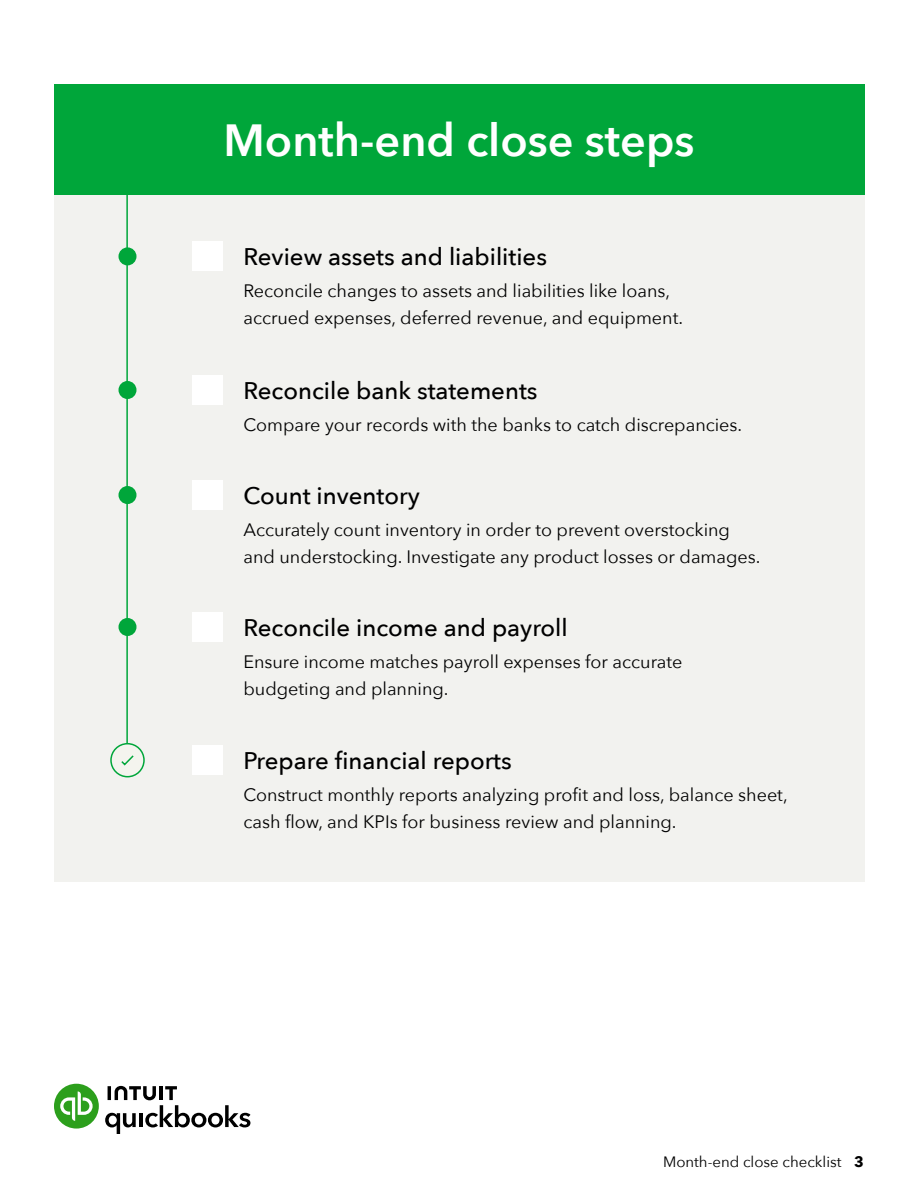
<style>
.page{position:relative;width:918px;height:1188px;background:#fff}
.page>*{position:absolute;margin:0;border:0;box-sizing:border-box;transform-origin:0 0}
.t1{font:600 45px "Avenir Next";color:#fff}
.t2{font:500 24px "Avenir Next";color:#000}
.t3{font:18px/27px "Avenir Next";color:#000}
.t4{font:15px "Avenir Next";color:#000}
.s1{font-weight:700}
</style>
<div class="page">
<div style="left:54px;top:195px;width:810px;height:687px;background:#f2f2ef"></div>
<div style="left:54px;top:1084px;width:45px;height:45px;background:#2c9f1c;border-radius:50%"></div>
<svg style="left:60px;top:1091px;width:33px;height:30px"></svg>
<svg style="left:105px;top:1086px;width:145px;height:48px"></svg>
<div style="left:54px;top:84px;width:810px;height:111px;background:#00a63a"></div>
<hr style="left:126px;top:195px;width:2px;height:565px;background:#00a63a">
<div style="left:119px;top:247px;width:18px;height:18px;background:#00a63a;border-radius:50%"></div>
<div style="left:119px;top:381px;width:18px;height:18px;background:#00a63a;border-radius:50%"></div>
<div style="left:119px;top:486px;width:18px;height:18px;background:#00a63a;border-radius:50%"></div>
<div style="left:119px;top:618px;width:18px;height:18px;background:#00a63a;border-radius:50%"></div>
<div style="left:111px;top:744px;width:33px;height:33px;background:#f4f4ee;border-radius:50%"></div>
<div style="left:110px;top:743px;width:35px;height:34px;border:2px solid #00a63a;border-radius:50%"></div>
<svg style="left:121px;top:755px;width:13px;height:11px"></svg>
<div style="left:192px;top:241px;width:30px;height:30px;background:#fff"></div>
<div style="left:192px;top:375px;width:30px;height:30px;background:#fff"></div>
<div style="left:192px;top:480px;width:30px;height:30px;background:#fff"></div>
<div style="left:192px;top:612px;width:30px;height:30px;background:#fff"></div>
<div style="left:192px;top:745px;width:30px;height:30px;background:#fff"></div>
<h1 class="t1" style="left:224px;top:122px;width:472px">Month-end close steps</h1>
<h2 class="t2" style="left:243px;top:247px;width:305px">Review assets and liabilities</h2>
<p class="t3" style="left:243px;top:279px;width:441px">Reconcile changes to assets and liabilities like loans, accrued expenses, deferred revenue, and equipment.</p>
<h2 class="t2" style="left:243px;top:381px;width:296px">Reconcile bank statements</h2>
<p class="t3" style="left:243px;top:412px;width:500px">Compare your records with the banks to catch discrepancies.</p>
<h2 class="t2" style="left:243px;top:486px;width:178px">Count inventory</h2>
<p class="t3" style="left:243px;top:517px;width:519px">Accurately count inventory in order to prevent overstocking and understocking. Investigate any product losses or damages.</p>
<h2 class="t2" style="left:243px;top:618px;width:326px">Reconcile income and payroll</h2>
<p class="t3" style="left:243px;top:649px;width:440px">Ensure income matches payroll expenses for accurate budgeting and planning.</p>
<h2 class="t2" style="left:243px;top:740px;width:270px">Prepare 昀椀nancial reports</h2>
<p class="t3" style="left:243px;top:780px;width:546px">Construct monthly reports analyzing pro昀椀t and loss, balance sheet, cash 昀氀ow, and KPIs for business review and planning.</p>
<p class="t4" style="left:663px;top:1155px;width:202px">Month-end close checklist <span class="s1">3</span></p>
</div>
